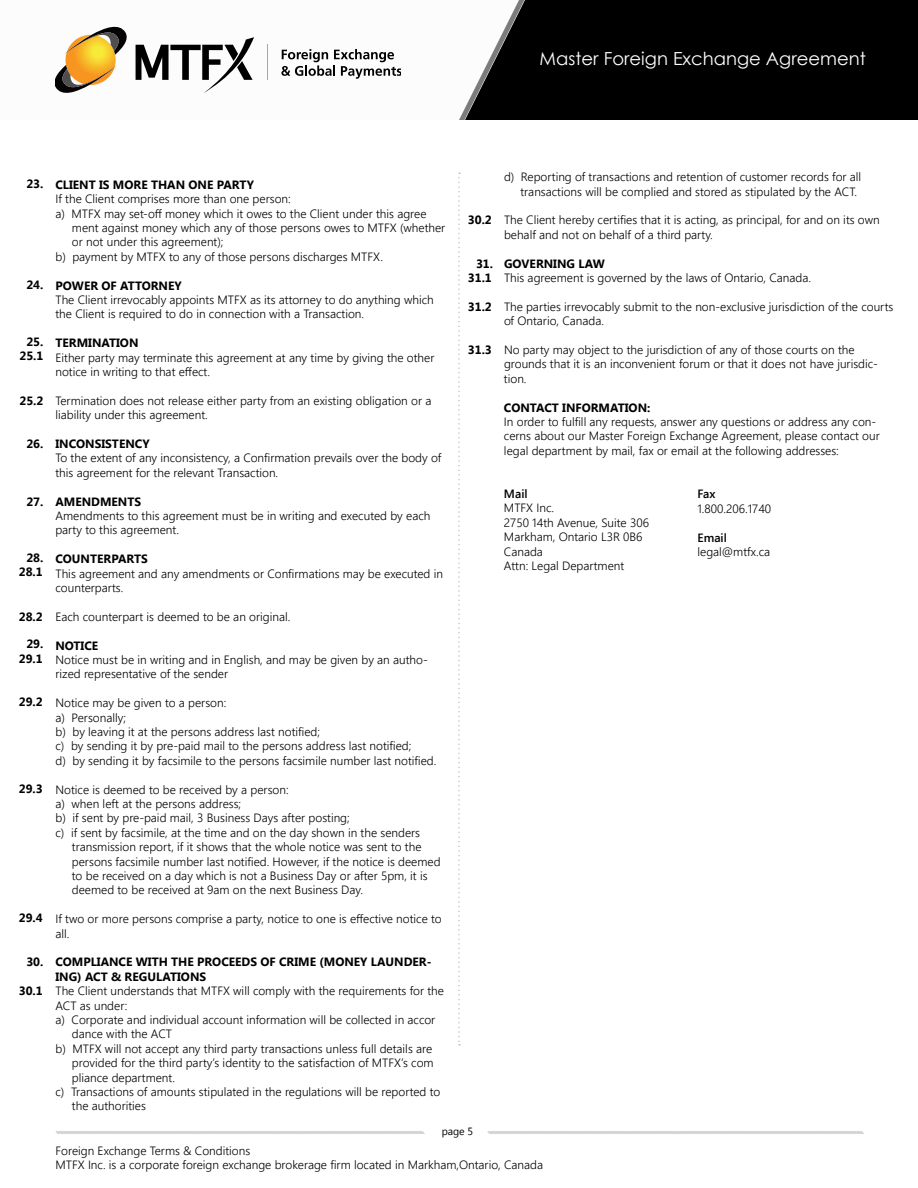
<style>
.page{position:relative;width:918px;height:1188px;background:#fff}
.page>*{position:absolute;margin:0;border:0;box-sizing:border-box;transform-origin:0 0}
.t1{font:18px "Century Gothic";color:#fff}
.t2{font:300 12px/14.4px "Segoe UI";color:#000}
.t3{font:700 12px/14.4px "Segoe UI";color:#000}
.t4{font:600 12px "Segoe UI";color:#000}
.t5{font:10.5px "Segoe UI";color:#000}
</style>
<div class="page">
<div style="left:524px;top:0;width:394px;height:120px;background:#000"></div>
<svg style="left:459px;top:0;width:65px;height:120px"></svg>
<svg style="left:136px;top:37px;width:118px;height:56px"></svg>
<svg style="left:281px;top:49px;width:120px;height:30px"></svg>
<hr style="left:267px;top:45px;width:1px;height:35px;background:#f89523">
<svg style="left:56px;top:27px;width:71px;height:66px"></svg>
<svg style="left:55px;top:1131px;width:370px;height:3px"></svg>
<svg style="left:487px;top:1131px;width:377px;height:3px"></svg>
<svg style="left:458px;top:172px;width:2px;height:874px"></svg>
<h1 class="t1" style="left:540px;top:46px;width:328px">Master Foreign Exchange Agreement</h1>
<h1 class="t1" style="left:799px;top:48px;width:66px">Section</h1>
<p class="t3" style="left:26px;top:176px;width:19px">23.</p>
<p class="t3" style="left:26px;top:277px;width:19px">24.</p>
<p class="t3" style="left:26px;top:334px;width:19px">25.</p>
<p class="t3" style="left:19px;top:348px;width:25px">25.1</p>
<p class="t3" style="left:19px;top:393px;width:25px">25.2</p>
<p class="t3" style="left:26px;top:436px;width:19px">26.</p>
<p class="t3" style="left:26px;top:494px;width:19px">27.</p>
<p class="t3" style="left:26px;top:550px;width:19px">28.</p>
<p class="t3" style="left:19px;top:564px;width:25px">28.1</p>
<p class="t3" style="left:19px;top:609px;width:25px">28.2</p>
<p class="t3" style="left:19px;top:651px;width:25px">29.1</p>
<p class="t3" style="left:26px;top:636px;width:19px">29.</p>
<p class="t3" style="left:19px;top:694px;width:25px">29.2</p>
<p class="t3" style="left:19px;top:781px;width:25px">29.3</p>
<p class="t3" style="left:19px;top:910px;width:25px">29.4</p>
<p class="t3" style="left:26px;top:954px;width:19px">30.</p>
<p class="t3" style="left:19px;top:982px;width:25px">30.1</p>
<p class="t3" style="left:56px;top:177px;width:200px">CLIENT IS MORE THAN ONE PARTY</p>
<p class="t2" style="left:56px;top:191px;width:237px">If the Client comprises more than one person:</p>
<p class="t2" style="left:56px;top:206px;width:373px">a) MTFX may set-off money which it owes to the Client under this agree</p>
<p class="t2" style="left:72px;top:220px;width:375px">ment against money which any of those persons owes to MTFX (whether</p>
<p class="t2" style="left:72px;top:234px;width:153px">or not under this agreement);</p>
<p class="t2" style="left:56px;top:249px;width:329px">b) payment by MTFX to any of those persons discharges MTFX.</p>
<p class="t3" style="left:56px;top:277px;width:128px">POWER OF ATTORNEY</p>
<p class="t2" style="left:56px;top:292px;width:380px">The Client irrevocably appoints MTFX as its attorney to do anything which the Client is required to do in connection with a Transaction.</p>
<p class="t3" style="left:56px;top:335px;width:85px">TERMINATION</p>
<p class="t2" style="left:56px;top:350px;width:380px">Either party may terminate this agreement at any time by giving the other notice in writing to that effect.</p>
<p class="t2" style="left:56px;top:393px;width:377px">Termination does not release either party from an existing obligation or a liability under this agreement.</p>
<p class="t3" style="left:56px;top:436px;width:96px">INCONSISTENCY</p>
<p class="t2" style="left:56px;top:450px;width:387px">To the extent of any inconsistency, a Confirmation prevails over the body of this agreement for the relevant Transaction.</p>
<p class="t3" style="left:56px;top:493px;width:87px">AMENDMENTS</p>
<p class="t2" style="left:56px;top:508px;width:376px">Amendments to this agreement must be in writing and executed by each party to this agreement.</p>
<p class="t3" style="left:56px;top:551px;width:94px">COUNTERPARTS</p>
<p class="t2" style="left:56px;top:566px;width:389px">This agreement and any amendments or Confirmations may be executed in counterparts.</p>
<p class="t2" style="left:56px;top:609px;width:236px">Each counterpart is deemed to be an original.</p>
<p class="t3" style="left:56px;top:637px;width:44px">NOTICE</p>
<p class="t2" style="left:56px;top:652px;width:374px">Notice must be in writing and in English, and may be given by an autho&shy;rized representative of the sender</p>
<p class="t2" style="left:56px;top:695px;width:382px">Notice may be given to a person:<br>a) Personally;<br>b) by leaving it at the persons address last notified;<br>c) by sending it by pre-paid mail to the persons address last notified;<br>d) by sending it by facsimile to the persons facsimile number last notified.</p>
<p class="t2" style="left:56px;top:782px;width:235px">Notice is deemed to be received by a person:</p>
<p class="t2" style="left:56px;top:796px;width:187px">a) when left at the persons address;</p>
<p class="t2" style="left:56px;top:810px;width:296px">b) if sent by pre-paid mail, 3 Business Days after posting;</p>
<p class="t2" style="left:56px;top:825px;width:366px">c) if sent by facsimile, at the time and on the day shown in the senders</p>
<p class="t2" style="left:72px;top:839px;width:351px">transmission report, if it shows that the whole notice was sent to the</p>
<p class="t2" style="left:72px;top:854px;width:370px">persons facsimile number last notified. However, if the notice is deemed</p>
<p class="t2" style="left:72px;top:868px;width:357px">to be received on a day which is not a Business Day or after 5pm, it is</p>
<p class="t2" style="left:72px;top:882px;width:293px">deemed to be received at 9am on the next Business Day.</p>
<p class="t2" style="left:56px;top:911px;width:388px">If two or more persons comprise a party, notice to one is effective notice to all.</p>
<p class="t3" style="left:56px;top:954px;width:378px">COMPLIANCE WITH THE PROCEEDS OF CRIME (MONEY LAUNDER-<br>ING) ACT &amp; REGULATIONS</p>
<p class="t2" style="left:56px;top:983px;width:390px">The Client understands that MTFX will comply with the requirements for the</p>
<p class="t2" style="left:56px;top:998px;width:74px">ACT as under:</p>
<p class="t2" style="left:56px;top:1012px;width:381px">a) Corporate and individual account information will be collected in accor</p>
<p class="t2" style="left:72px;top:1026px;width:102px">dance with the ACT</p>
<p class="t2" style="left:56px;top:1041px;width:378px">b) MTFX will not accept any third party transactions unless full details are</p>
<p class="t2" style="left:72px;top:1055px;width:363px">provided for the third party’s identity to the satisfaction of MTFX’s com</p>
<p class="t2" style="left:72px;top:1070px;width:105px">pliance department.</p>
<p class="t2" style="left:56px;top:1084px;width:386px">c) Transactions of amounts stipulated in the regulations will be reported to</p>
<p class="t2" style="left:72px;top:1098px;width:76px">the authorities</p>
<p class="t3" style="left:468px;top:212px;width:25px">30.2</p>
<p class="t3" style="left:476px;top:256px;width:19px">31.</p>
<p class="t3" style="left:468px;top:270px;width:25px">31.1</p>
<p class="t3" style="left:468px;top:299px;width:25px">31.2</p>
<p class="t3" style="left:468px;top:342px;width:25px">31.3</p>
<p class="t5" style="left:442px;top:1124px;width:33px">page 5</p>
<p class="t2" style="left:520px;top:169px;width:342px;text-indent:-16px">d) Reporting of transactions and retention of customer records for all transactions will be complied and stored as stipulated by the ACT.</p>
<p class="t2" style="left:504px;top:212px;width:377px">The Client hereby certifies that it is acting, as principal, for and on its own behalf and not on behalf of a third party.</p>
<p class="t3" style="left:504px;top:256px;width:102px">GOVERNING LAW</p>
<p class="t2" style="left:504px;top:270px;width:309px">This agreement is governed by the laws of Ontario, Canada.</p>
<p class="t2" style="left:504px;top:299px;width:391px">The parties irrevocably submit to the non-exclusive jurisdiction of the courts of Ontario, Canada.</p>
<p class="t2" style="left:504px;top:342px;width:376px">No party may object to the jurisdiction of any of those courts on the grounds that it is an inconvenient forum or that it does not have jurisdic&shy;tion.</p>
<p class="t3" style="left:504px;top:400px;width:148px">CONTACT INFORMATION:</p>
<p class="t2" style="left:504px;top:414px;width:377px">In order to fulfill any requests, answer any questions or address any con&shy;cerns about our Master Foreign Exchange Agreement, please contact our legal department by mail, fax or email at the following addresses:</p>
<p class="t4" style="left:504px;top:485px;width:25px">Mail</p>
<p class="t2" style="left:504px;top:500px;width:147px">MTFX Inc.<br>2750 14th Avenue, Suite 306<br>Markham, Ontario L3R 0B6<br>Canada<br>Attn: Legal Department</p>
<p class="t4" style="left:697px;top:486px;width:19px">Fax</p>
<p class="t2" style="left:697px;top:501px;width:75px">1.800.206.1740</p>
<p class="t4" style="left:697px;top:529px;width:31px">Email</p>
<p class="t2" style="left:697px;top:544px;width:74px">legal@mtfx.ca</p>
<p class="t2" style="left:56px;top:1143px;width:489px">Foreign Exchange Terms &amp; Conditions<br>MTFX Inc. is a corporate foreign exchange brokerage firm located in Markham,Ontario, Canada</p>
</div>
